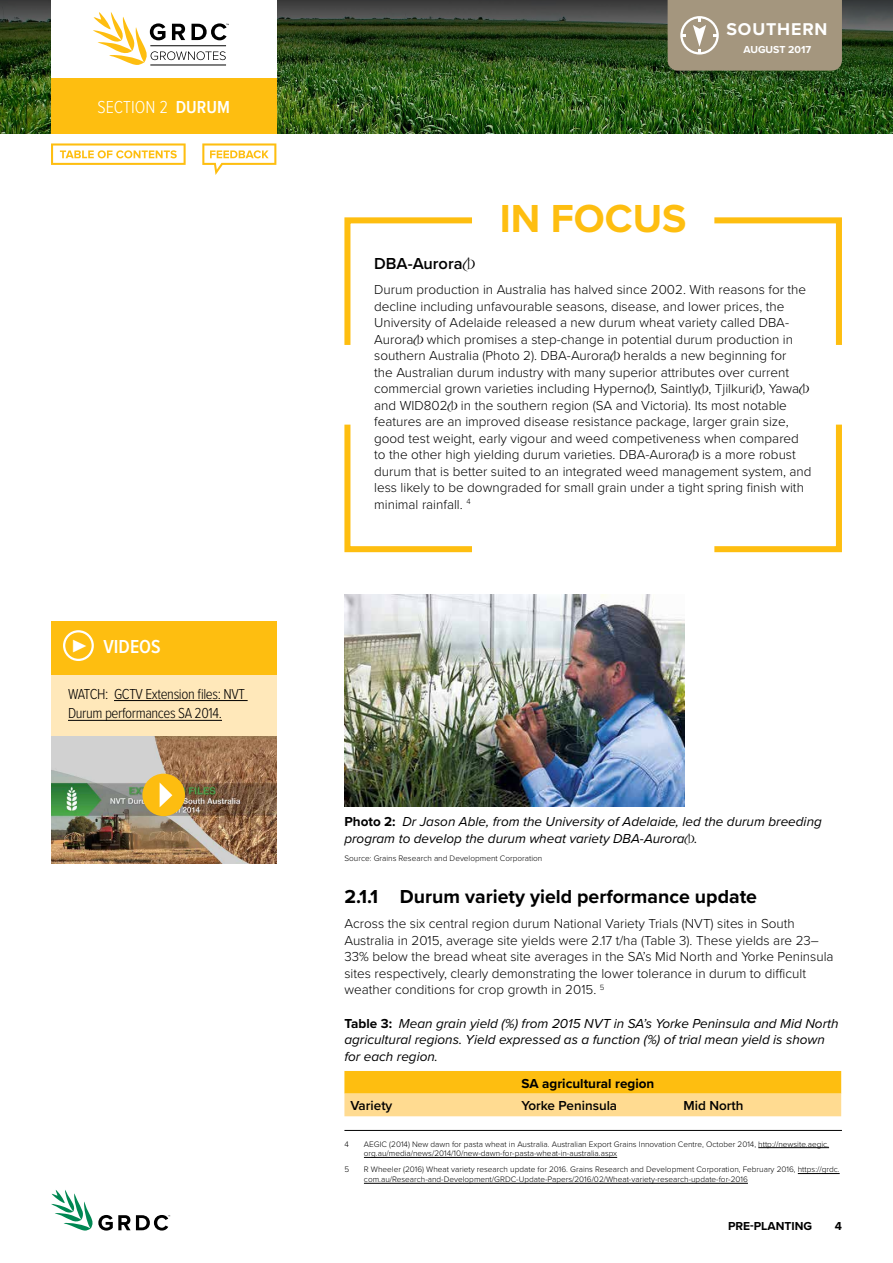
<style>
.page{position:relative;width:893px;height:1263px;background:#fff}
.page>*{position:absolute;margin:0;border:0;box-sizing:border-box;transform-origin:0 0}
.t1{font:700 40.5px "Proxima Nova";color:#febe10}
.t2{font:700 19.5px "Proxima Nova";color:#000}
.t3{font:600 19.5px "Proxima Nova Cond";color:#fff}
.t4{font:300 18px "Proxima Nova Cond";color:#fff}
.t5{font:700 17.7px "Proxima Nova";letter-spacing:.05em;color:#fff}
.t6{font:600 16.5px "Proxima Nova";color:#000}
.t7{font:300 15px/19.8px "Proxima Nova Cond";letter-spacing:-.025em;color:#000}
.t8{font:300 13.5px/16.5px "Proxima Nova";color:#000}
.t9{font:italic 13.5px/16.5px "Proxima Nova";color:#000}
.t10{font:600 13.5px "Proxima Nova";color:#000}
.t11{font:700 13.5px "Proxima Nova";color:#000}
.t12{font:700 12px "Proxima Nova";color:#000}
.t13{font:700 10.5px "Proxima Nova";color:#fff}
.t14{font:300 8.25px/9.8px "Proxima Nova";color:#000}
.s1{font-weight:600}
.s2{font-family:"Minion Pro";font-weight:700;font-size:27px}
.s3{font-family:"Plant Breeders Webfont";font-weight:400}
.s4{font-weight:700;font-style:normal}
.s5{font-family:"Plant Breeders Webfont";font-style:normal}
</style>
<div class="page">
<img style="left:0;top:117px;width:893px;height:16px">
<img style="left:0;top:0;width:893px;height:117px">
<svg style="left:51px;top:1190px;width:119px;height:41px"></svg>
<div style="left:51px;top:0;width:225px;height:81px;background:#fff"></div>
<div style="left:51px;top:78px;width:225px;height:55px;background:#febe10"></div>
<div style="left:668px;top:0;width:174px;height:71px;background:#a4967e"></div>
<hr style="left:150px;top:65px;width:76px;height:1px;background:#000">
<svg style="left:93px;top:12px;width:136px;height:53px"></svg>
<svg style="left:344px;top:217px;width:128px;height:128px"></svg>
<svg style="left:714px;top:217px;width:128px;height:128px"></svg>
<svg style="left:344px;top:425px;width:128px;height:127px"></svg>
<svg style="left:714px;top:425px;width:128px;height:127px"></svg>
<img style="left:344px;top:594px;width:341px;height:212px">
<svg style="left:344px;top:1071px;width:497px;height:45px;background:#fecc51"></svg>
<hr style="left:344px;top:1130px;width:498px;height:1px;background:#000">
<hr style="left:758px;top:1147px;width:71px;height:1px;background:#000">
<hr style="left:364px;top:1157px;width:253px;height:1px;background:#000">
<hr style="left:798px;top:1173px;width:42px;height:1px;background:#000">
<hr style="left:364px;top:1183px;width:384px;height:1px;background:#000">
<div style="left:51px;top:622px;width:225px;height:156px;background:#ffe8ba"></div>
<hr style="left:114px;top:700px;width:134px;height:1px;background:#000">
<hr style="left:68px;top:720px;width:154px;height:1px;background:#000">
<div style="left:51px;top:621px;width:225px;height:54px;background:#febe10"></div>
<div style="left:63px;top:630px;width:31px;height:31px;border:2px solid #fff;border-radius:50%"></div>
<img style="left:51px;top:736px;width:225px;height:127px">
<div style="left:142px;top:774px;width:43px;height:42px;background:#fdbd10;border-radius:50%"></div>
<svg style="left:160px;top:783px;width:12px;height:24px"></svg>
<svg style="left:51px;top:143px;width:135px;height:22px"></svg>
<svg style="left:202px;top:143px;width:74px;height:32px"></svg>
<h3 class="t4" style="left:97px;top:94px;width:90px">Section 2 <span class="s1">DURUM</span></h3>
<h2 class="t3" style="left:71px;top:632px;width:91px"><span class="s2">▶</span> VIDEOS</h2>
<p class="t7" style="left:68px;top:683px;width:178px">WATCH: GCTV Extension files: NVT<br>Durum performances SA 2014.</p>
<h3 class="t5" style="left:726px;top:19px;width:103px">SOUTHERN</h3>
<p class="t13" style="left:743px;top:41px;width:15px">August</p>
<p class="t13" style="left:788px;top:41px;width:24px">2017</p>
<h1 class="t1" style="left:500px;top:195px;width:188px">IN FOCUS</h1>
<p class="t6" style="left:374px;top:251px;width:102px">DBA-Aurora<span class="s3">P</span></p>
<p class="t8" style="left:374px;top:281px;width:439px">Durum production in Australia has halved since 2002. With reasons for the decline including unfavourable seasons, disease, and lower prices, the University of Adelaide released a new durum wheat variety called DBA-Aurora<span class="s3">P</span> which promises a step-change in potential durum production in southern Australia (Photo 2). DBA-Aurora<span class="s3">P</span> heralds a new beginning for<br>the Australian durum industry with many superior attributes over current commercial grown varieties including Hyperno<span class="s3">P</span>, Saintly<span class="s3">P</span>, Tjilkuri<span class="s3">P</span>, Yawa<span class="s3">P </span>and WID802<span class="s3">P</span> in the southern region (SA and Victoria). Its most notable features are an improved disease resistance package, larger grain size, good test weight, early vigour and weed competiveness when compared to the other high yielding durum varieties. DBA-Aurora<span class="s3">P</span> is a more robust durum that is better suited to an integrated weed management system, and less likely to be downgraded for small grain under a tight spring finish with minimal rainfall. <sup>4</sup></p>
<p class="t9" style="left:344px;top:813px;width:479px"><span class="s4">Photo 2:</span> Dr Jason Able, from the University of Adelaide, led the durum breeding program to develop the durum wheat variety DBA-Aurora<span class="s5">P</span>.</p>
<p class="t14" style="left:344px;top:853px;width:199px">Source: Grains Research and Development Corporation</p>
<h2 class="t2" style="left:344px;top:882px;width:414px">2.1.1 Durum variety yield performance update</h2>
<p class="t8" style="left:344px;top:915px;width:491px">Across the six central region durum National Variety Trials (NVT) sites in South Australia in 2015, average site yields were 2.17 t/ha (Table 3). These yields are 23– 33% below the bread wheat site averages in the SA’s Mid North and Yorke Peninsula sites respectively, clearly demonstrating the lower tolerance in durum to difficult weather conditions for crop growth in 2015. <sup>5</sup></p>
<p class="t9" style="left:344px;top:1014px;width:496px"><span class="s4">Table 3:</span> Mean grain yield (%) from 2015 NVT in SA’s Yorke Peninsula and Mid North agricultural regions. Yield expressed as a function (%) of trial mean yield is shown for each region.</p>
<p class="t11" style="left:521px;top:1073px;width:134px">SA agricultural region</p>
<p class="t10" style="left:350px;top:1096px;width:43px">Variety</p>
<p class="t10" style="left:521px;top:1096px;width:97px">Yorke Peninsula</p>
<p class="t10" style="left:683px;top:1096px;width:61px">Mid North</p>
<p class="t14" style="left:344px;top:1138px;width:6px">4</p>
<p class="t14" style="left:364px;top:1138px;width:467px">AEGIC (2014) New dawn for pasta wheat in Australia. Australian Export Grains Innovation Centre, October 2014, http://newsite.aegic. org.au/media/news/2014/10/new-dawn-for-pasta-wheat-in-australia.aspx</p>
<p class="t14" style="left:344px;top:1164px;width:6px">5</p>
<p class="t14" style="left:364px;top:1164px;width:477px">R Wheeler (2016) Wheat variety research update for 2016. Grains Research and Development Corporation, February 2016, https://grdc. com.au/Research-and-Development/GRDC-Update-Papers/2016/02/Wheat-variety-research-update-for-2016</p>
<p class="t12" style="left:750px;top:1217px;width:12px">-planting</p>
<p class="t12" style="left:835px;top:1217px;width:9px">4</p>
</div>
